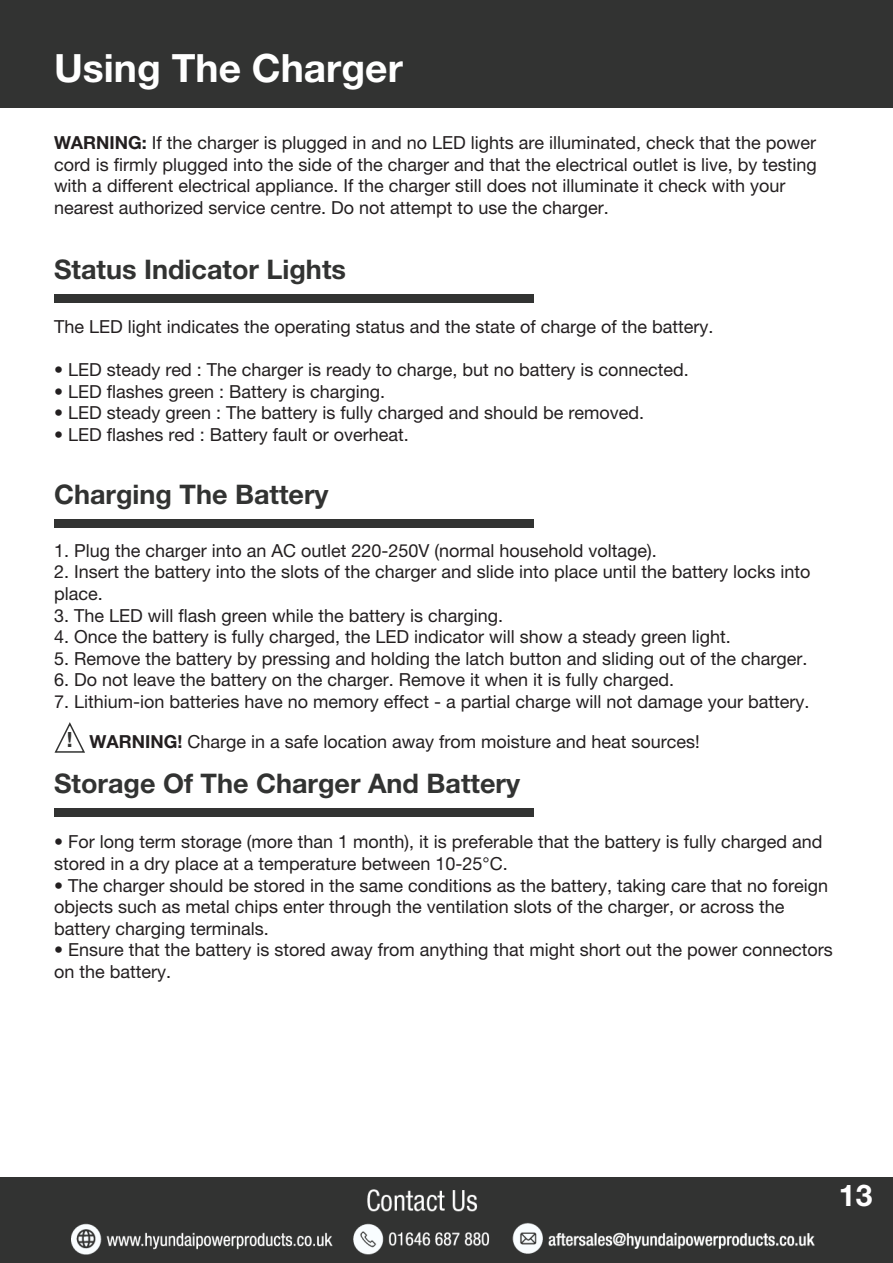
<style>
.page{position:relative;width:893px;height:1263px;background:#fff}
.page>*{position:absolute;margin:0;border:0;box-sizing:border-box;transform-origin:0 0}
.t1{font:700 39px "Helvetica Neue LT Pro";color:#fff}
.t2{font:700 30px "Helvetica Neue LT Pro";color:#fff}
.t3{font:700 27px "Helvetica Neue LT Pro";color:#323332}
.t4{font:700 21px "Helvetica Neue LT Pro";color:#323332}
.t5{font:18px/21.6px "Helvetica Neue LT Pro";color:#231f20}
.s1{font-weight:700}
</style>
<div class="page">
<div style="left:0;top:0;width:893px;height:107px;background:#323332"></div>
<div style="left:0;top:1178px;width:893px;height:85px;background:#323332"></div>
<img style="left:72px;top:1189px;width:743px;height:65px">
<div style="left:54px;top:808px;width:480px;height:9px;background:#323332"></div>
<div style="left:54px;top:520px;width:480px;height:8px;background:#323332"></div>
<div style="left:54px;top:294px;width:480px;height:9px;background:#323332"></div>
<svg style="left:54px;top:722px;width:31px;height:31px"></svg>
<p class="t1" style="left:54px;top:44px;width:350px">Using The Charger</p>
<p class="t5" style="left:54px;top:131px;width:764px;text-align:justify"><span class="s1">WARNING:</span> If the charger is plugged in and no LED lights are illuminated, check that the power cord is firmly plugged into the side of the charger and that the electrical outlet is live, by testing with a different electrical appliance. If the charger still does not illuminate it check with your</p>
<p class="t5" style="left:54px;top:196px;width:556px">nearest authorized service centre. Do not attempt to use the charger.</p>
<p class="t3" style="left:54px;top:252px;width:293px">Status Indicator Lights</p>
<p class="t5" style="left:54px;top:315px;width:661px">The LED light indicates the operating status and the state of charge of the battery.</p>
<p class="t5" style="left:54px;top:359px;width:636px">• LED steady red : The charger is ready to charge, but no battery is connected.</p>
<p class="t5" style="left:54px;top:380px;width:333px">• LED flashes green : Battery is charging.</p>
<p class="t5" style="left:54px;top:402px;width:592px">• LED steady green : The battery is fully charged and should be removed.</p>
<p class="t5" style="left:54px;top:423px;width:356px">• LED flashes red : Battery fault or overheat.</p>
<p class="t3" style="left:54px;top:478px;width:276px">Charging The Battery</p>
<p class="t5" style="left:54px;top:539px;width:604px">1. Plug the charger into an AC outlet 220-250V (normal household voltage).</p>
<p class="t5" style="left:54px;top:561px;width:758px">2. Insert the battery into the slots of the charger and slide into place until the battery locks into place.</p>
<p class="t5" style="left:54px;top:604px;width:451px">3. The LED will flash green while the battery is charging.</p>
<p class="t5" style="left:54px;top:626px;width:678px">4. Once the battery is fully charged, the LED indicator will show a steady green light.</p>
<p class="t5" style="left:54px;top:647px;width:755px">5. Remove the battery by pressing and holding the latch button and sliding out of the charger.</p>
<p class="t5" style="left:54px;top:669px;width:622px">6. Do not leave the battery on the charger. Remove it when it is fully charged.</p>
<p class="t5" style="left:54px;top:690px;width:757px">7. Lithium-ion batteries have no memory effect - a partial charge will not damage your battery.</p>
<p class="t4" style="left:67px;top:726px;width:7px">!</p>
<p class="t5" style="left:90px;top:730px;width:612px"><span class="s1">WARNING!</span> Charge in a safe location away from moisture and heat sources!</p>
<p class="t3" style="left:54px;top:766px;width:468px">Storage Of The Charger And Battery</p>
<p class="t5" style="left:54px;top:831px;width:770px">• For long term storage (more than 1 month), it is preferable that the battery is fully charged and stored in a dry place at a temperature between 10-25°C.</p>
<p class="t5" style="left:54px;top:874px;width:776px">• The charger should be stored in the same conditions as the battery, taking care that no foreign objects such as metal chips enter through the ventilation slots of the charger, or across the</p>
<p class="t5" style="left:54px;top:917px;width:216px">battery charging terminals.</p>
<p class="t5" style="left:54px;top:939px;width:780px">• Ensure that the battery is stored away from anything that might short out the power connectors on the battery.</p>
<p class="t2" style="left:839px;top:1176px;width:35px">13</p>
</div>
